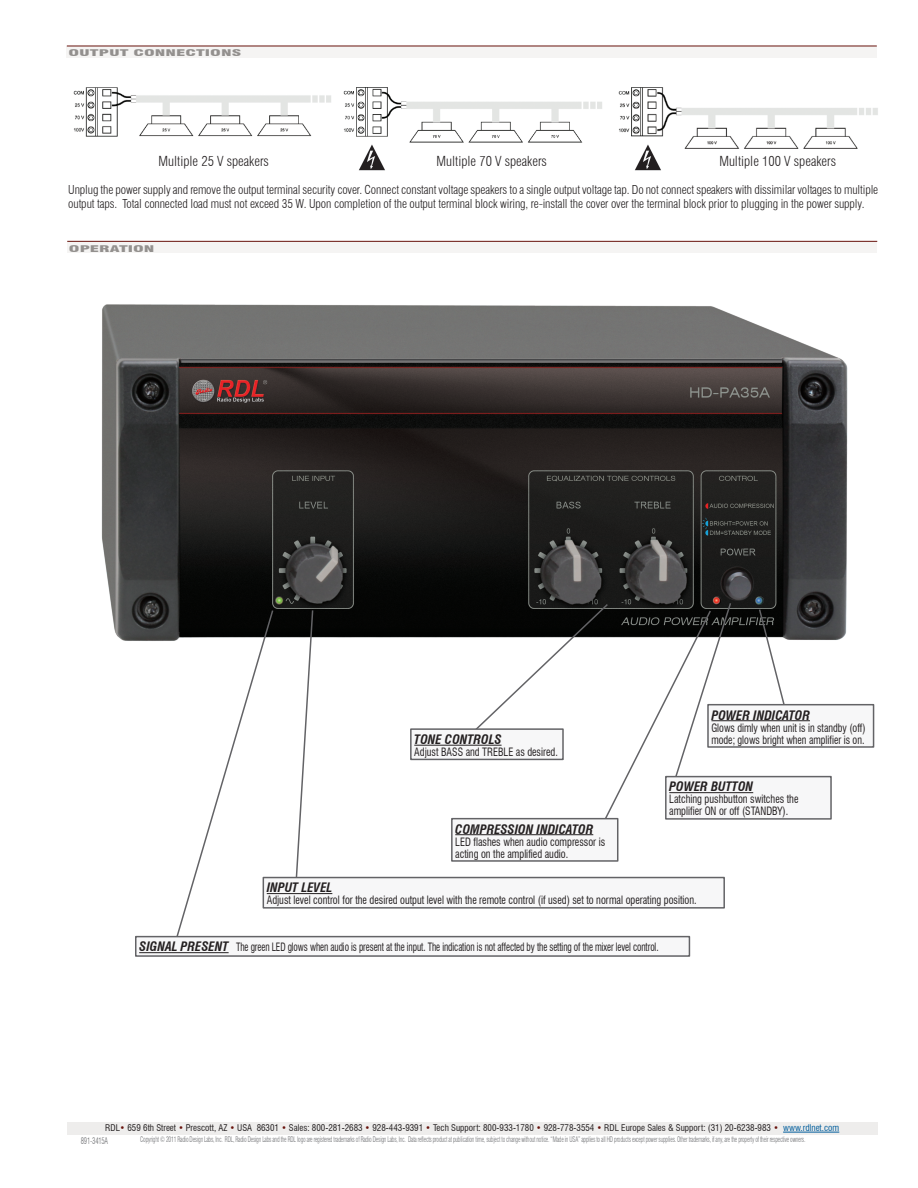
<style>
.page{position:relative;width:918px;height:1188px;background:#fff}
.page>*{position:absolute;margin:0;border:0;box-sizing:border-box;transform-origin:0 0}
.t1{font:300 condensed 13.5px "Swiss 721 BT";color:#231f20}
.t2{font:italic 700 condensed 12.75px "Swiss 721 BT";color:#231f20}
.t3{font:300 condensed 12px/13.5px "Swiss 721 BT";letter-spacing:-.01em;color:#231f20}
.t4{font:condensed 11.25px/12px "Swiss 721 BT";color:#231f20;scale:.9 1}
.t5{font:condensed 11.25px "Swiss 721 BT";color:#231f20;scale:.81 1}
.t6{font:condensed 11.25px/12px "Swiss 721 BT";color:#231f20;scale:.88 1}
.t7{font:condensed 9px "Swiss 721 BT";color:#231f20}
.t8{font:900 condensed 9px "Swiss 721 BT";color:#93908e;scale:2 1}
.t9{font:300 condensed 9px "Swiss 721 BT";letter-spacing:-.03em;color:#6c6d70;scale:.78 1}
.t10{font:300 condensed 7.5px "Swiss 721 BT";letter-spacing:-.03em;color:#6c6d70;scale:.78 1}
.s1{font-weight:700;font-style:italic;font-size:12.75px}
.s2{color:#68120c}
.s3{color:#005d9c}
</style>
<div class="page">
<img style="left:618px;top:87px;width:260px;height:62px">
<img style="left:343px;top:87px;width:259px;height:58px">
<img style="left:73px;top:87px;width:258px;height:50px">
<img style="left:101px;top:304px;width:747px;height:337px">
<img style="left:359px;top:145px;width:26px;height:26px">
<img style="left:634px;top:145px;width:27px;height:26px">
<svg style="left:294px;top:609px;width:20px;height:268px"></svg>
<svg style="left:758px;top:608px;width:31px;height:96px"></svg>
<svg style="left:465px;top:601px;width:267px;height:225px"></svg>
<svg style="left:173px;top:609px;width:102px;height:327px"></svg>
<div style="left:136px;top:937px;width:553px;height:19px;background:#f7f7f8"></div>
<hr style="left:139px;top:952px;width:90px;height:1px;background:#231f20">
<div style="left:135px;top:936px;width:555px;height:21px;border:2px solid #636366"></div>
<div style="left:263px;top:878px;width:461px;height:30px;background:#f7f7f8"></div>
<hr style="left:267px;top:893px;width:65px;height:1px;background:#231f20">
<div style="left:263px;top:877px;width:462px;height:32px;border:2px solid #636366"></div>
<div style="left:708px;top:705px;width:166px;height:42px;background:#f7f7f8"></div>
<hr style="left:711px;top:720px;width:99px;height:1px;background:#231f20">
<div style="left:707px;top:704px;width:167px;height:44px;border:2px solid #636366"></div>
<div style="left:666px;top:777px;width:165px;height:42px;background:#f7f7f8"></div>
<hr style="left:669px;top:792px;width:84px;height:1px;background:#231f20">
<div style="left:665px;top:776px;width:167px;height:44px;border:2px solid #636366"></div>
<div style="left:411px;top:729px;width:152px;height:30px;background:#f7f7f8"></div>
<hr style="left:414px;top:745px;width:88px;height:1px;background:#231f20">
<div style="left:410px;top:728px;width:154px;height:32px;border:2px solid #636366"></div>
<div style="left:452px;top:819px;width:166px;height:42px;background:#f7f7f8"></div>
<hr style="left:455px;top:834px;width:138px;height:1px;background:#231f20">
<div style="left:451px;top:818px;width:167px;height:44px;border:2px solid #636366"></div>
<div style="left:67px;top:1122px;width:811px;height:12px;background:#eeedec"></div>
<hr style="left:783px;top:1132px;width:56px;height:1px;background:#005d9c">
<div style="left:67px;top:241px;width:810px;height:12px;background:#f5f4f3"></div>
<hr style="left:67px;top:241px;width:810px;height:1px;background:#68120c">
<div style="left:67px;top:46px;width:810px;height:12px;background:#f5f4f3"></div>
<hr style="left:67px;top:46px;width:810px;height:1px;background:#68120c">
<p class="t8" style="left:69px;top:48px;width:88px">OUTPUT CONNECTIONS</p>
<p class="t1" style="left:159px;top:153px;width:112px">Multiple 25 V speakers</p>
<p class="t1" style="left:437px;top:153px;width:112px">Multiple 70 V speakers</p>
<p class="t1" style="left:719px;top:153px;width:118px">Multiple 100 V speakers</p>
<p class="t3" style="left:68px;top:183px;width:812px">Unplug the power supply and remove the output terminal security cover. Connect constant voltage speakers to a single output voltage tap. Do not connect speakers with dissimilar voltages to multiple output taps. Total connected load must not exceed 35 W. Upon completion of the output terminal block wiring, re-install the cover over the terminal block prior to plugging in the power supply.</p>
<p class="t8" style="left:69px;top:243px;width:44px">OPERATION</p>
<p class="t2" style="left:414px;top:732px;width:89px">TONE CONTROLS</p>
<p class="t4" style="left:414px;top:746px;width:161px">Adjust BASS and TREBLE as desired.</p>
<p class="t2" style="left:455px;top:821px;width:140px">COMPRESSION INDICATOR</p>
<p class="t4" style="left:455px;top:835px;width:168px">LED flashes when audio compressor is acting on the amplified audio.</p>
<p class="t2" style="left:711px;top:707px;width:100px">POWER INDICATOR</p>
<p class="t6" style="left:711px;top:721px;width:177px">Glows dimly when unit is in standby (off) mode; glows bright when amplifier is on.</p>
<p class="t2" style="left:669px;top:779px;width:85px">POWER BUTTON</p>
<p class="t4" style="left:669px;top:793px;width:145px">Latching pushbutton switches the amplifier ON or off (STANDBY).</p>
<p class="t2" style="left:267px;top:880px;width:67px">INPUT LEVEL</p>
<p class="t4" style="left:267px;top:894px;width:479px">Adjust level control for the desired output level with the remote control (if used) set to normal operating position.</p>
<p class="t5" style="left:139px;top:941px;width:643px"><span class="s1">SIGNAL PRESENT</span> The green LED glows when audio is present at the input. The indication is not affected by the setting of the mixer level control.</p>
<p class="t7" style="left:105px;top:1123px;width:736px">RDL<span class="s2">•</span> 659 6th Street <span class="s2">•</span> Prescott, AZ <span class="s2">•</span> USA 86301 <span class="s2">•</span> Sales: 800-281-2683 <span class="s2">•</span> 928-443-9391 <span class="s2">•</span> Tech Support: 800-933-1780 <span class="s2">•</span> 928-778-3554 <span class="s2">•</span> RDL Europe Sales &amp; Support: (31) 20-6238-983 <span class="s2">•</span> <span class="s3">www.rdlnet.com</span></p>
<p class="t10" style="left:140px;top:1135px;width:854px">Copyright © 2011 Radio Design Labs, Inc. RDL, Radio Design Labs and the RDL logo are registered trademarks of Radio Design Labs, Inc. Data reflects product at publication time, subject to change without notice. “Made in USA” applies to all HD products except power supplies. Other trademarks, if any, are the property of their respective owners.</p>
<p class="t9" style="left:81px;top:1135px;width:36px">891-3415A</p>
</div>
